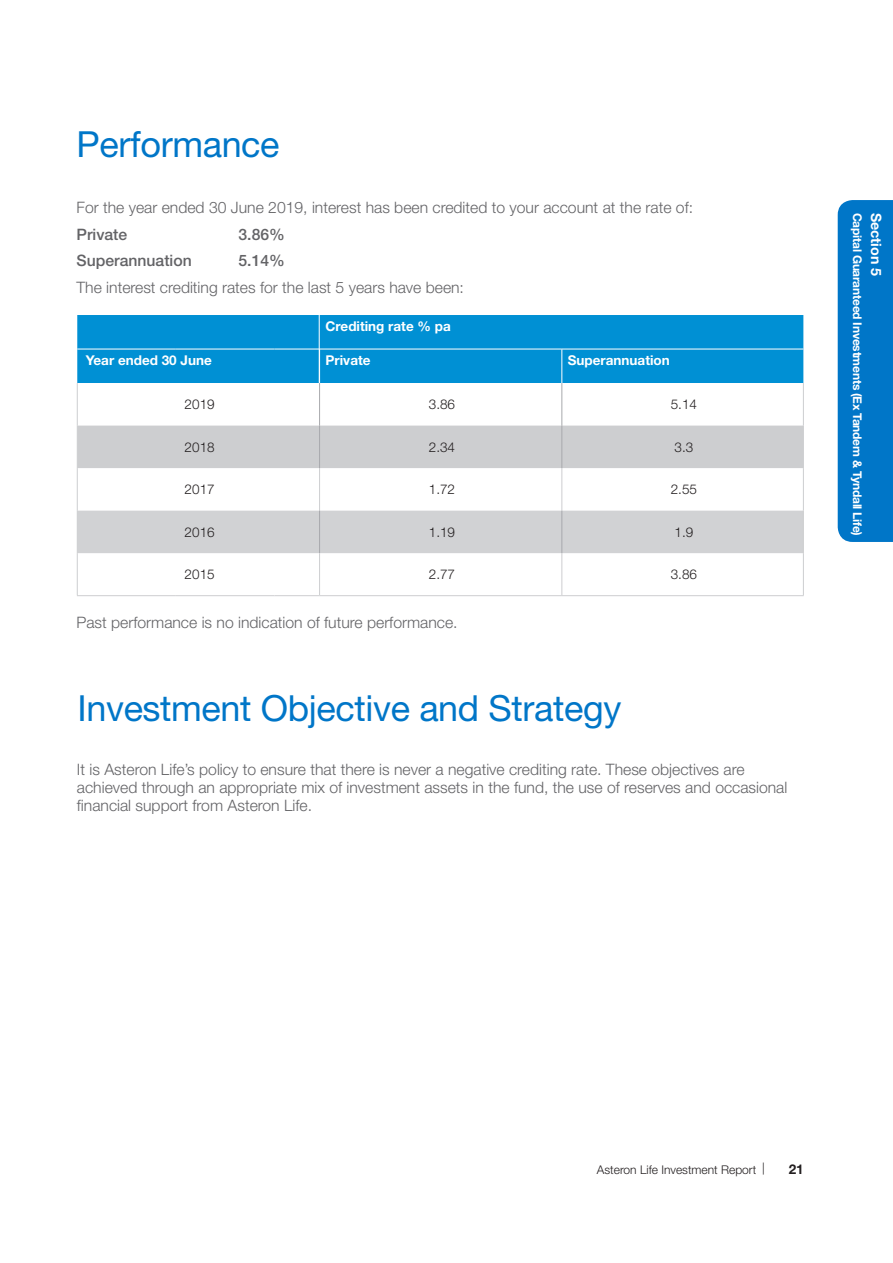
<style>
.page{position:relative;width:893px;height:1263px;background:#fff}
.page>*{position:absolute;margin:0;border:0;box-sizing:border-box;transform-origin:0 0}
.t1{font:36px "Helvetica Neue LT Std";letter-spacing:-.01em;color:#0076c8}
.Body_Text{font:300 15.75px/18px "Helvetica Neue LT Std";color:#636366}
.Body_Text-2{font:500 15.75px "Helvetica Neue LT Std";color:#636366}
.t2{font:700 14.25px "Helvetica Neue LT Std";color:#fff}
.t3{font:300 13.5px "Helvetica Neue LT Std";color:#231f20}
.t4{font:700 13.5px "Helvetica Neue LT Std";color:#fff}
.t5{font:700 13.5px "Helvetica Neue LT Std";color:#231f20}
.t6{font:700 12px "Helvetica Neue LT Std";letter-spacing:-.02em;color:#fff}
.t7{font:300 12px "Helvetica Neue LT Std";color:#231f20}
</style>
<div class="page">
<div style="left:77px;top:315px;width:726px;height:68px;background:#0090d4"></div>
<svg style="left:78px;top:383px;width:725px;height:212px"></svg>
<div style="left:78px;top:426px;width:725px;height:42px;background:#cdced0"></div>
<div style="left:78px;top:511px;width:725px;height:42px;background:#d1d2d4"></div>
<hr style="left:77px;top:383px;width:1px;height:43px;background:#cdced0">
<hr style="left:77px;top:426px;width:1px;height:42px;background:#cdced0">
<hr style="left:77px;top:468px;width:1px;height:43px;background:#cdced0">
<hr style="left:77px;top:511px;width:1px;height:42px;background:#cdced0">
<hr style="left:77px;top:553px;width:1px;height:42px;background:#cdced0">
<hr style="left:803px;top:383px;width:1px;height:43px;background:#cdced0">
<hr style="left:803px;top:426px;width:1px;height:42px;background:#cdced0">
<hr style="left:803px;top:468px;width:1px;height:43px;background:#cdced0">
<hr style="left:803px;top:511px;width:1px;height:42px;background:#cdced0">
<hr style="left:803px;top:553px;width:1px;height:42px;background:#cdced0">
<hr style="left:77px;top:349px;width:99px;height:1px;background:#fff">
<hr style="left:176px;top:349px;width:98px;height:1px;background:#fff">
<hr style="left:274px;top:349px;width:46px;height:1px;background:#fff">
<hr style="left:320px;top:349px;width:242px;height:1px;background:#fff">
<hr style="left:562px;top:349px;width:241px;height:1px;background:#fff">
<hr style="left:562px;top:349px;width:1px;height:34px;background:#fff">
<hr style="left:319px;top:383px;width:1px;height:43px;background:#a8a9ad">
<hr style="left:562px;top:383px;width:1px;height:43px;background:#a8a9ad">
<hr style="left:319px;top:468px;width:1px;height:43px;background:#cdced0">
<hr style="left:562px;top:468px;width:1px;height:43px;background:#cdced0">
<hr style="left:319px;top:426px;width:1px;height:42px;background:#a8a9ad">
<hr style="left:562px;top:426px;width:1px;height:42px;background:#a8a9ad">
<hr style="left:319px;top:511px;width:1px;height:42px;background:#a8a9ad">
<hr style="left:562px;top:511px;width:1px;height:42px;background:#a8a9ad">
<hr style="left:319px;top:553px;width:1px;height:42px;background:#cdced0">
<hr style="left:562px;top:553px;width:1px;height:42px;background:#cdced0">
<hr style="left:77px;top:595px;width:99px;height:1px;background:#cdced0">
<hr style="left:176px;top:595px;width:98px;height:1px;background:#cdced0">
<hr style="left:274px;top:595px;width:46px;height:1px;background:#cdced0">
<hr style="left:320px;top:595px;width:242px;height:1px;background:#cdced0">
<hr style="left:562px;top:595px;width:242px;height:1px;background:#cdced0">
<div style="left:838px;top:200px;width:55px;height:342px;background:#0076c8"></div>
<hr style="left:319px;top:307px;width:1px;height:76px;background:#fff">
<p class="t1" style="left:77px;top:123px;width:205px">Performance</p>
<p class="Body_Text" style="left:77px;top:198px;width:618px">For the year ended 30 June 2019, interest has been credited to your account at the rate of:</p>
<p class="Body_Text-2" style="left:77px;top:225px;width:52px">Private</p>
<p class="Body_Text-2" style="left:239px;top:225px;width:48px">3.86%</p>
<p class="Body_Text-2" style="left:77px;top:251px;width:117px">Superannuation</p>
<p class="Body_Text-2" style="left:239px;top:251px;width:48px">5.14%</p>
<p class="Body_Text" style="left:77px;top:278px;width:389px">The interest crediting rates for the last 5 years have been:</p>
<p class="t4" style="left:326px;top:317px;width:127px">Crediting rate % pa</p>
<p class="t4" style="left:86px;top:351px;width:128px">Year ended 30 June</p>
<p class="t4" style="left:326px;top:351px;width:47px">Private</p>
<p class="t4" style="left:568px;top:351px;width:104px">Superannuation</p>
<p class="t3" style="left:185px;top:396px;width:32px">2019</p>
<p class="t3" style="left:429px;top:396px;width:28px">3.86</p>
<p class="t3" style="left:671px;top:396px;width:28px">5.14</p>
<p class="t3" style="left:185px;top:439px;width:32px">2018</p>
<p class="t3" style="left:429px;top:439px;width:28px">2.34</p>
<p class="t3" style="left:674px;top:439px;width:20px">3.3</p>
<p class="t3" style="left:185px;top:481px;width:32px">2017</p>
<p class="t3" style="left:429px;top:481px;width:28px">1.72</p>
<p class="t3" style="left:671px;top:481px;width:28px">2.55</p>
<p class="t3" style="left:185px;top:524px;width:32px">2016</p>
<p class="t3" style="left:429px;top:524px;width:28px">1.19</p>
<p class="t3" style="left:674px;top:524px;width:20px">1.9</p>
<p class="t3" style="left:185px;top:566px;width:32px">2015</p>
<p class="t3" style="left:429px;top:566px;width:28px">2.77</p>
<p class="t3" style="left:671px;top:566px;width:28px">3.86</p>
<p class="Body_Text" style="left:77px;top:613px;width:383px">Past performance is no indication of future performance.</p>
<p class="t1" style="left:77px;top:687px;width:545px">Investment Objective and Strategy</p>
<p class="Body_Text" style="left:77px;top:760px;width:712px">It is Asteron Life’s policy to ensure that there is never a negative crediting rate. These objectives are achieved through an appropriate mix of investment assets in the fund, the use of reserves and occasional financial support from Asteron Life.</p>
<p class="t6" style="left:865px;top:213px;width:325px;rotate:90deg">Capital Guaranteed Investments (Ex Tandem &amp; Tyndall Life)</p>
<p class="t2" style="left:885px;top:213px;width:65px;rotate:90deg">Section 5</p>
<p class="t7" style="left:597px;top:1162px;width:170px">Asteron Life Investment Report |</p>
<p class="t5" style="left:789px;top:1160px;width:17px">21</p>
</div>
